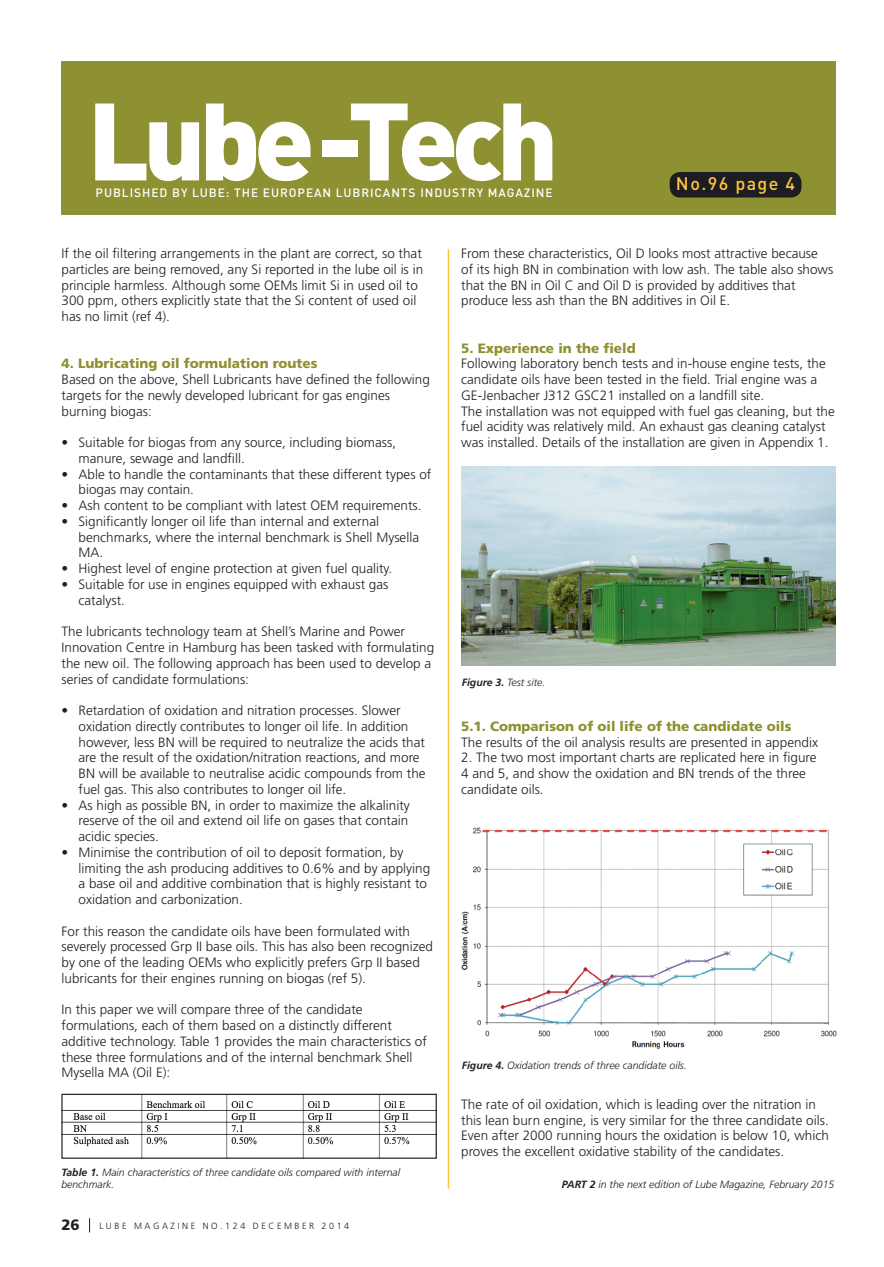
<style>
.page{position:relative;width:884px;height:1267px;background:#fff}
.page>*{position:absolute;margin:0;border:0;box-sizing:border-box;transform-origin:0 0}
.t1{font:900 108px "DIN";letter-spacing:-.06em;color:#fff}
.t2{font:500 18px "DIN";letter-spacing:.075em;color:#fec23d}
.t3{font:900 15px "Frutiger";color:#231f20}
.t4{font:300 13.5px/15.8px "Frutiger";color:#231f20}
.t5{font:900 13.5px "Frutiger";color:#8d9132}
.t6{font:500 12px "DIN";letter-spacing:.075em;color:#fff}
.t7{font:italic 300 10.5px/12px "Frutiger";color:#231f20}
.t8{font:300 9px "Frutiger";letter-spacing:.28em;color:#231f20}
.s1{font-weight:700}
</style>
<div class="page">
<svg style="left:89px;top:1218px;width:1px;height:14px"></svg>
<div style="left:62px;top:61px;width:773px;height:153px;background:#8d9132"></div>
<div style="left:670px;top:172px;width:131px;height:25px;background:#1c1d20;border-radius:10px"></div>
<img style="left:63px;top:1095px;width:372px;height:61px">
<div style="left:61px;top:1093px;width:376px;height:65px;border:1px solid #231f20"></div>
<img style="left:461px;top:466px;width:374px;height:200px">
<img style="left:461px;top:827px;width:376px;height:222px">
<hr style="left:448px;top:249px;width:1px;height:939px;background:#fec23d">
<p class="t1" style="left:87px;top:69px;width:472px">Lube-Tech</p>
<p class="t6" style="left:96px;top:185px;width:459px">PUBLISHED BY LUBE: THE EUROPEAN LUBRICANTS INDUSTRY MAGAZINE</p>
<p class="t2" style="left:676px;top:172px;width:121px">No.96 page 4</p>
<p class="t4" style="left:62px;top:245px;width:363px">If the oil filtering arrangements in the plant are correct, so that particles are being removed, any Si reported in the lube oil is in principle harmless. Although some OEMs limit Si in used oil to 300 ppm, others explicitly state that the Si content of used oil has no limit (ref 4).</p>
<p class="t5" style="left:62px;top:355px;width:258px">4. Lubricating oil formulation routes</p>
<p class="t4" style="left:62px;top:371px;width:370px">Based on the above, Shell Lubricants have defined the following targets for the newly developed lubricant for gas engines burning biogas:</p>
<p class="t4" style="left:79px;top:434px;width:319px;text-indent:-17px">• Suitable for biogas from any source, including biomass, manure, sewage and landfill.</p>
<p class="t4" style="left:79px;top:466px;width:354px;text-indent:-17px">• Able to handle the contaminants that these different types of biogas may contain.</p>
<p class="t4" style="left:62px;top:497px;width:362px">• Ash content to be compliant with latest OEM requirements.</p>
<p class="t4" style="left:79px;top:513px;width:342px;text-indent:-17px">• Significantly longer oil life than internal and external benchmarks, where the internal benchmark is Shell Mysella<br>MA.</p>
<p class="t4" style="left:62px;top:560px;width:332px">• Highest level of engine protection at given fuel quality.</p>
<p class="t4" style="left:79px;top:576px;width:311px;text-indent:-17px">• Suitable for use in engines equipped with exhaust gas catalyst.</p>
<p class="t4" style="left:62px;top:623px;width:374px">The lubricants technology team at Shell’s Marine and Power Innovation Centre in Hamburg has been tasked with formulating the new oil. The following approach has been used to develop a series of candidate formulations:</p>
<p class="t4" style="left:79px;top:702px;width:349px;text-indent:-17px">• Retardation of oxidation and nitration processes. Slower oxidation directly contributes to longer oil life. In addition however, less BN will be required to neutralize the acids that are the result of the oxidation/nitration reactions, and more BN will be available to neutralise acidic compounds from the fuel gas. This also contributes to longer oil life.</p>
<p class="t4" style="left:79px;top:797px;width:333px;text-align:justify;text-indent:-17px">• As high as possible BN, in order to maximize the alkalinity reserve of the oil and extend oil life on gases that contain acidic species.</p>
<p class="t4" style="left:79px;top:844px;width:353px;text-indent:-17px">• Minimise the contribution of oil to deposit formation, by limiting the ash producing additives to 0.6% and by applying a base oil and additive combination that is highly resistant to oxidation and carbonization.</p>
<p class="t4" style="left:62px;top:923px;width:373px">For this reason the candidate oils have been formulated with severely processed Grp II base oils. This has also been recognized by one of the leading OEMs who explicitly prefers Grp II based lubricants for their engines running on biogas (ref 5).</p>
<p class="t4" style="left:62px;top:1001px;width:367px">In this paper we will compare three of the candidate formulations, each of them based on a distinctly different additive technology. Table 1 provides the main characteristics of these three formulations and of the internal benchmark Shell Mysella MA (Oil E):</p>
<p class="t7" style="left:61px;top:1166px;width:340px"><span class="s1">Table 1.</span> Main characteristics of three candidate oils compared with internal benchmark.</p>
<p class="t3" style="left:61px;top:1215px;width:20px">26</p>
<p class="t8" style="left:99px;top:1221px;width:251px">LUBE MAGAZINE NO.124 DECEMBER 2014</p>
<p class="t4" style="left:461px;top:245px;width:374px">From these characteristics, Oil D looks most attractive because<br>of its high BN in combination with low ash. The table also shows that the BN in Oil C and Oil D is provided by additives that produce less ash than the BN additives in Oil E.</p>
<p class="t5" style="left:461px;top:340px;width:176px">5. Experience in the field</p>
<p class="t4" style="left:461px;top:356px;width:366px">Following laboratory bench tests and in-house engine tests, the candidate oils have been tested in the field. Trial engine was a<br>GE-Jenbacher J312 GSC21 installed on a landfill site.</p>
<p class="t4" style="left:461px;top:403px;width:375px">The installation was not equipped with fuel gas cleaning, but the fuel acidity was relatively mild. An exhaust gas cleaning catalyst was installed. Details of the installation are given in Appendix 1.</p>
<p class="t7" style="left:462px;top:676px;width:85px"><span class="s1">Figure 3.</span> Test site.</p>
<p class="t5" style="left:461px;top:718px;width:332px">5.1. Comparison of oil life of the candidate oils</p>
<p class="t4" style="left:461px;top:734px;width:358px">The results of the oil analysis results are presented in appendix</p>
<p class="t4" style="left:461px;top:749px;width:357px">2. The two most important charts are replicated here in figure<br>4 and 5, and show the oxidation and BN trends of the three candidate oils.</p>
<p class="t7" style="left:462px;top:1059px;width:227px"><span class="s1">Figure 4.</span> Oxidation trends of three candidate oils.</p>
<p class="t4" style="left:461px;top:1096px;width:369px">The rate of oil oxidation, which is leading over the nitration in this lean burn engine, is very similar for the three candidate oils.<br>Even after 2000 running hours the oxidation is below 10, which proves the excellent oxidative stability of the candidates.</p>
<p class="t7" style="left:562px;top:1178px;width:274px"><span class="s1">PART 2</span> in the next edition of Lube Magazine, February 2015</p>
</div>
